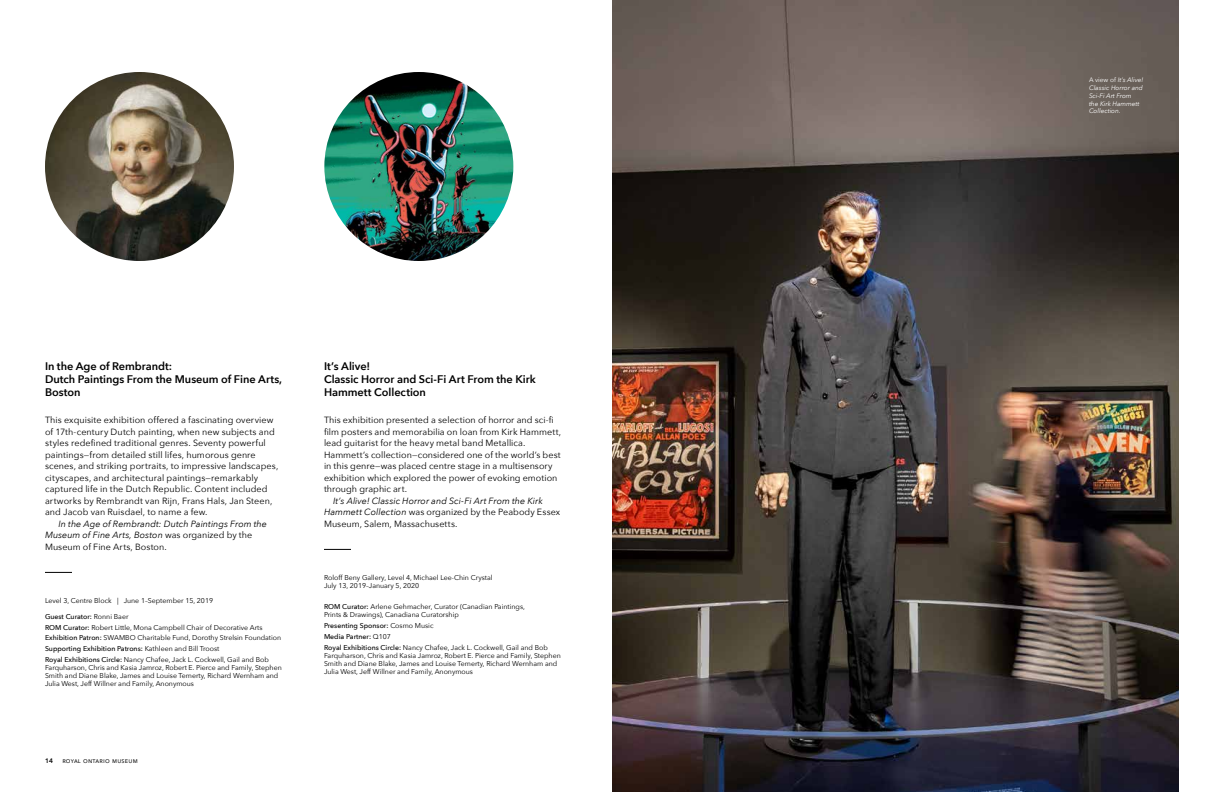
<style>
.page{position:relative;width:1224px;height:792px;background:#fff}
.page>*{position:absolute;margin:0;border:0;box-sizing:border-box;transform-origin:0 0}
.t1{font:600 11px/13px "Avenir Next";letter-spacing:-.005em;color:#000}
.t2{font:9px/11.5px "Avenir Next";letter-spacing:.01em;color:#000}
.t3{font:italic 9px/11.5px "Avenir Next";letter-spacing:.005em;color:#000}
.t4{font:7px/8px "Avenir Next";color:#000}
.t5{font:500 7px/10.9px "Avenir Next";color:#000}
.t6{font:7px "Avenir Next";letter-spacing:.03em;color:#000}
.t7{font:italic 6.5px/7.8px "Avenir Next";color:#fff}
.t8{font:600 6.5px "Avenir Next";color:#000}
.s1{font-style:normal}
.s2{font-weight:500}
.s3{font-weight:400}
</style>
<div class="page">
<svg style="left:45px;top:572px;width:27px;height:1px"></svg>
<svg style="left:324px;top:549px;width:27px;height:1px"></svg>
<img style="left:45px;top:72px;width:189px;height:189px;border-radius:94px">
<img style="left:324px;top:72px;width:189px;height:189px;border-radius:94px">
<img style="left:612px;top:0;width:567px;height:792px">
<h1 class="t1" style="left:45px;top:360px;width:239px">In the Age of Rembrandt:<br>Dutch Paintings From the Museum of Fine Arts,<br>Boston</h1>
<p class="t2" style="left:45px;top:414px;width:235px">This exquisite exhibition offered a fascinating overview of 17th-century Dutch painting, when new subjects and styles redefined traditional genres. Seventy powerful paintings—from detailed still lifes, humorous genre scenes, and striking portraits, to impressive landscapes, cityscapes, and architectural paintings—remarkably captured life in the Dutch Republic. Content included artworks by Rembrandt van Rijn, Frans Hals, Jan Steen, and Jacob van Ruisdael, to name a few.</p>
<p class="t3" style="left:45px;top:517px;width:223px;text-indent:14px">In the Age of Rembrandt: Dutch Paintings From the<br>Museum of Fine Arts, Boston <span class="s1">was organized by the<br>Museum of Fine Arts, Boston.</span></p>
<p class="t4" style="left:45px;top:596px;width:170px">Level 3, Centre Block | June 1–September 15, 2019</p>
<p class="t4" style="left:45px;top:610px;width:238px;line-height:10.9px"><span class="s2">Guest Curator:</span> Ronni Baer<br><span class="s2">ROM Curator:</span> Robert Little, Mona Campbell Chair of Decorative Arts <span class="s2">Exhibition Patron:</span> SWAMBO Charitable Fund, Dorothy Strelsin Foundation <span class="s2">Supporting Exhibition Patrons:</span> Kathleen and Bill Troost<br><span class="s2">Royal Exhibitions Circle:</span> Nancy Chafee, Jack L. Cockwell, Gail and Bob</p>
<p class="t4" style="left:45px;top:663px;width:238px">Farquharson, Chris and Kasia Jamroz, Robert E. Pierce and Family, Stephen<br>Smith and Diane Blake, James and Louise Temerty, Richard Wernham and<br>Julia West, Jeff Willner and Family, Anonymous</p>
<p class="t8" style="left:45px;top:755px;width:10px">14</p>
<p class="t6" style="left:62px;top:755px;width:77px">royal ontario museum</p>
<h1 class="t1" style="left:324px;top:360px;width:213px">It’s Alive!<br>Classic Horror and Sci-Fi Art From the Kirk<br>Hammett Collection</h1>
<p class="t2" style="left:324px;top:414px;width:239px">This exhibition presented a selection of horror and sci-fi film posters and memorabilia on loan from Kirk Hammett, lead guitarist for the heavy metal band Metallica.<br>Hammett’s collection—considered one of the world’s best in this genre—was placed centre stage in a multisensory exhibition which explored the power of evoking emotion through graphic art.</p>
<p class="t3" style="left:324px;top:494px;width:238px;text-indent:9px">It’s Alive! Classic Horror and Sci-Fi Art From the Kirk<br>Hammett Collection <span class="s1">was organized by the Peabody Essex<br>Museum, Salem, Massachusetts.</span></p>
<p class="t4" style="left:324px;top:573px;width:170px">Roloff Beny Gallery, Level 4, Michael Lee-Chin Crystal<br>July 13, 2019–January 5, 2020</p>
<p class="t4" style="left:324px;top:603px;width:202px"><span class="s2">ROM Curator:</span> Arlene Gehmacher, Curator (Canadian Paintings,<br>Prints &amp; Drawings), Canadiana Curatorship</p>
<p class="t5" style="left:324px;top:620px;width:225px">Presenting Sponsor: <span class="s3">Cosmo Music<br></span>Media Partner: <span class="s3">Q107<br></span>Royal Exhibitions Circle: <span class="s3">Nancy Chafee, Jack L. Cockwell, Gail and Bob</span></p>
<p class="t4" style="left:324px;top:651px;width:238px">Farquharson, Chris and Kasia Jamroz, Robert E. Pierce and Family, Stephen<br>Smith and Diane Blake, James and Louise Temerty, Richard Wernham and<br>Julia West, Jeff Willner and Family, Anonymous</p>
<p class="t7" style="left:1089px;top:76px;width:56px"><span class="s1">A view of</span> It’s Alive!<br>Classic Horror and<br>Sci-Fi Art From<br>the Kirk Hammett<br>Collection<span class="s1">.</span></p>
</div>
